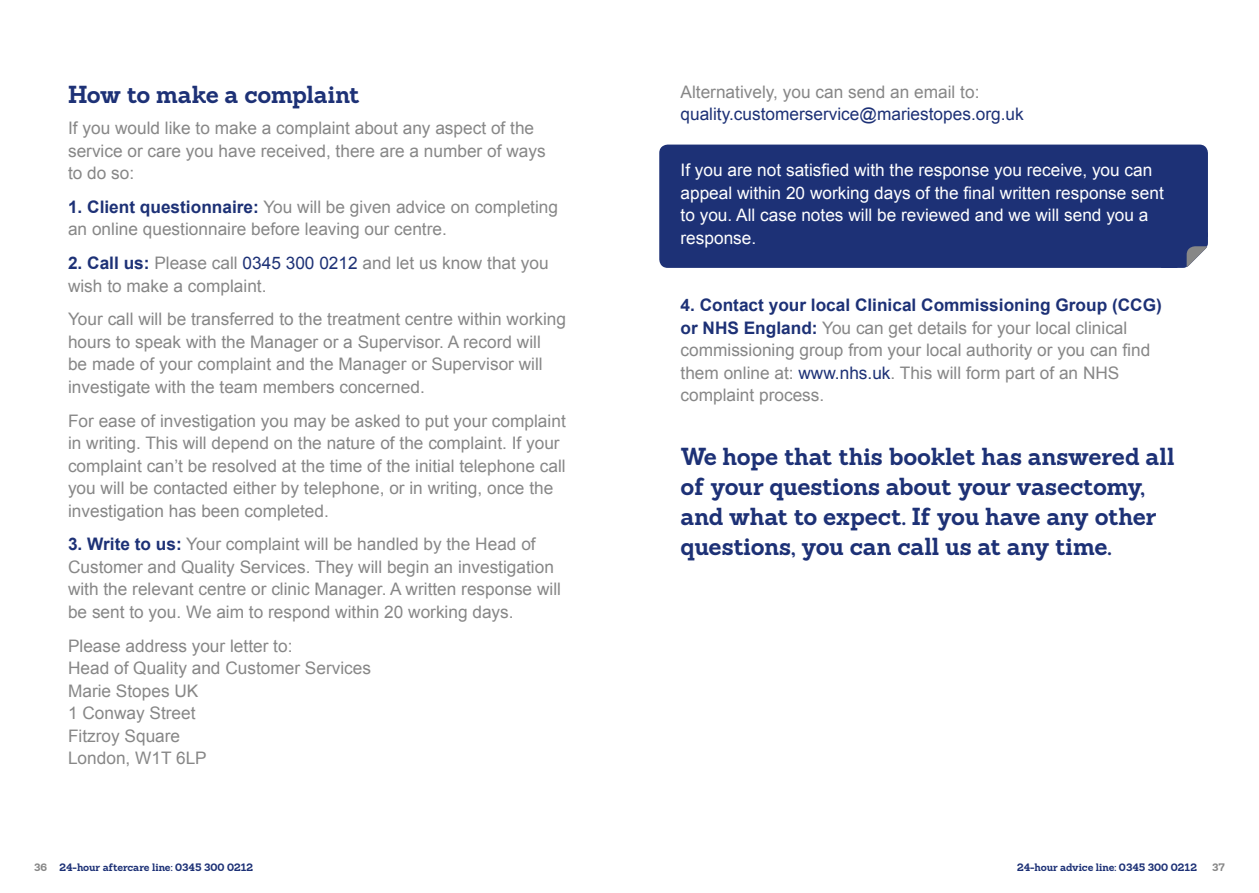
<style>
.page{position:relative;width:1259px;height:893px;background:#fff}
.page>*{position:absolute;margin:0;border:0;box-sizing:border-box;transform-origin:0 0}
.t1{font:700 24px/30px "Sanchez";letter-spacing:-.01em;color:#1d3176}
.t2{font:17.25px/22.5px "Arial";color:#878787}
.t3{font:17.25px/22.5px "Arial";color:#fff}
.t4{font:17.25px "Arial";color:#1d3176}
.t5{font:700 10.5px "Sanchez";color:#1d3176}
.t6{font:700 10.5px "Sanchez";color:#878787}
.s1{font-weight:700;color:#1d3176}
.s2{color:#1d3176}
.s3{color:#878787}
</style>
<div class="page">
<div style="left:659px;top:145px;width:549px;height:123px;background:#1d3176;border-radius:9px"></div>
<svg style="left:1177px;top:243px;width:31px;height:25px"></svg>
<h1 class="t1" style="left:68px;top:79px;width:293px">How to make a complaint</h1>
<p class="t2" style="left:68px;top:117px;width:479px">If you would like to make a complaint about any aspect of the service or care you have received, there are a number of ways to do so:</p>
<p class="t2" style="left:68px;top:196px;width:491px"><span class="s1">1. Client questionnaire:</span> You will be given advice on completing an online questionnaire before leaving our centre.</p>
<p class="t2" style="left:68px;top:252px;width:482px"><span class="s1">2. Call us:</span> Please call <span class="s2">0345 300 0212</span> and let us know that you wish to make a complaint.</p>
<p class="t2" style="left:68px;top:308px;width:499px">Your call will be transferred to the treatment centre within working hours to speak with the Manager or a Supervisor. A record will<br>be made of your complaint and the Manager or Supervisor will investigate with the team members concerned.</p>
<p class="t2" style="left:68px;top:409px;width:499px">For ease of investigation you may be asked to put your complaint in writing. This will depend on the nature of the complaint. If your complaint can’t be resolved at the time of the initial telephone call you will be contacted either by telephone, or in writing, once the investigation has been completed.</p>
<p class="t2" style="left:68px;top:533px;width:494px"><span class="s1">3. Write to us:</span> Your complaint will be handled by the Head of Customer and Quality Services. They will begin an investigation with the relevant centre or clinic Manager. A written response will be sent to you. We aim to respond within 20 working days.</p>
<p class="t2" style="left:68px;top:634px;width:304px">Please address your letter to:<br>Head of Quality and Customer Services<br>Marie Stopes UK<br>1 Conway Street<br>Fitzroy Square<br>London, W1T 6LP</p>
<p class="t2" style="left:680px;top:80px;width:300px">Alternatively, you can send an email to:</p>
<p class="t4" style="left:680px;top:103px;width:345px">quality.customerservice@mariestopes.org.uk</p>
<p class="t3" style="left:680px;top:159px;width:485px">If you are not satisfied with the response you receive, you can appeal within 20 working days of the final written response sent to you. All case notes will be reviewed and we will send you a response.</p>
<p class="t2" style="left:680px;top:294px;width:483px"><span class="s1">4. Contact your local Clinical Commissioning Group (CCG) or NHS England:</span> You can get details for your local clinical commissioning group from your local authority or you can find them online at: <span class="s2">www.nhs.uk</span>. This will form part of an NHS complaint process.</p>
<h1 class="t1" style="left:680px;top:441px;width:495px">We hope that this booklet has answered all of your questions about your vasectomy, and what to expect. If you have any other questions, you can call us at any time.</h1>
<p class="t5" style="left:34px;top:860px;width:221px"><span class="s3">36</span> 24-hour aftercare line: 0345 300 0212</p>
<p class="t5" style="left:1017px;top:860px;width:181px">24-hour advice line: 0345 300 0212</p>
<p class="t6" style="left:1212px;top:860px;width:14px">37</p>
</div>
